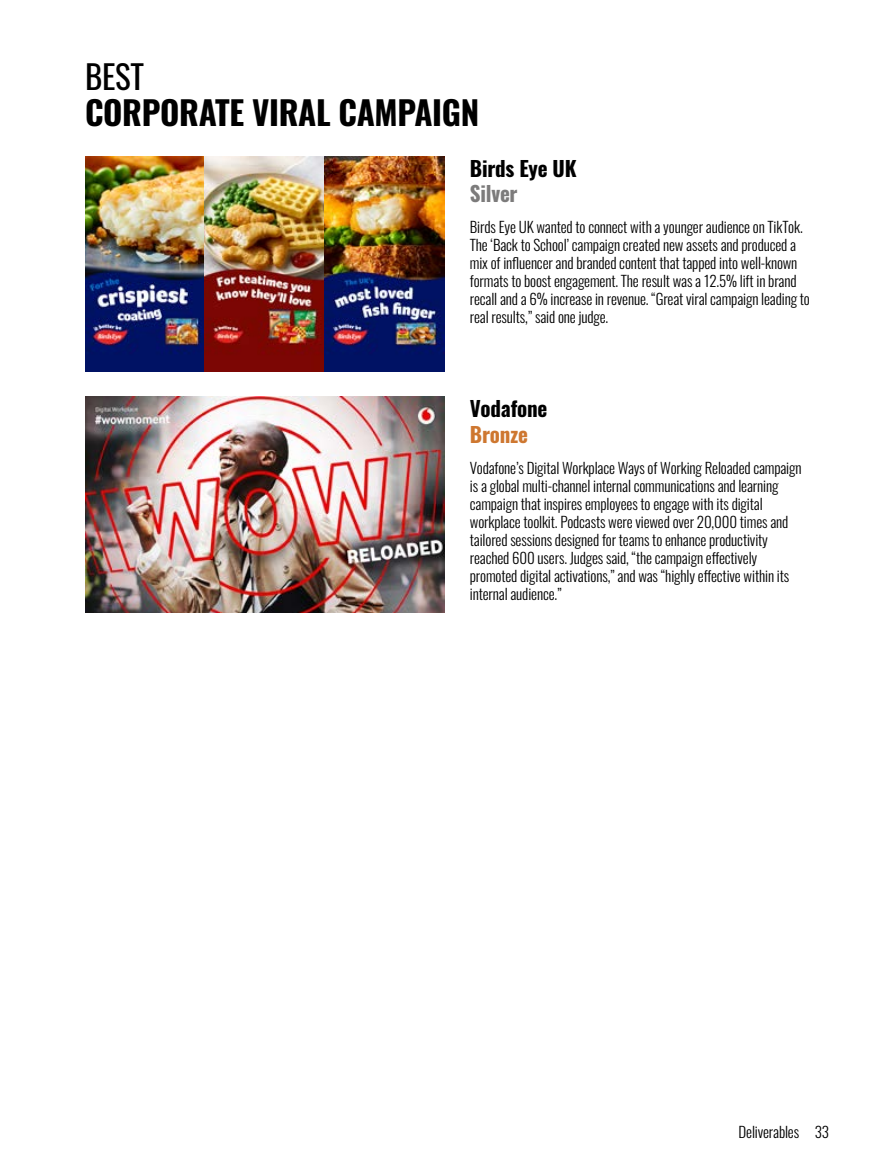
<style>
.page{position:relative;width:893px;height:1170px;background:#fff}
.page>*{position:absolute;margin:0;border:0;box-sizing:border-box;transform-origin:0 0}
.t1{font:700 33px "Oswald";letter-spacing:-.01em;color:#000}
.t2{font:33px "Oswald";color:#000}
.t3{font:700 21px "Oswald";letter-spacing:-.01em;color:#000}
.t4{font:700 21px "Oswald";letter-spacing:-.01em;color:#7c7b7b}
.t5{font:700 21px "Oswald";letter-spacing:-.01em;color:#ce7730}
.t6{font:300 15px/18px "Oswald";letter-spacing:-.01em;color:#000}
</style>
<div class="page">
<img style="left:85px;top:156px;width:359px;height:215px">
<img style="left:85px;top:397px;width:359px;height:215px">
<h1 class="t2" style="left:85px;top:48px;width:60px">BEST</h1>
<h1 class="t1" style="left:85px;top:96px;width:396px">CORPORATE VIRAL CAMPAIGN</h1>
<h2 class="t3" style="left:470px;top:157px;width:108px">Birds Eye UK</h2>
<h2 class="t4" style="left:470px;top:182px;width:49px">Silver</h2>
<p class="t6" style="left:470px;top:216px;width:342px">Birds Eye UK wanted to connect with a younger audience on TikTok.<br>The ‘Back to School’ campaign created new assets and produced a mix of influencer and branded content that tapped into well-known formats to boost engagement. The result was a 12.5% lift in brand recall and a 6% increase in revenue. “Great viral campaign leading to real results,” said one judge.</p>
<h2 class="t3" style="left:470px;top:398px;width:79px">Vodafone</h2>
<h2 class="t5" style="left:470px;top:423px;width:60px">Bronze</h2>
<p class="t6" style="left:470px;top:457px;width:333px">Vodafone’s Digital Workplace Ways of Working Reloaded campaign is a global multi-channel internal communications and learning campaign that inspires employees to engage with its digital workplace toolkit. Podcasts were viewed over 20,000 times and tailored sessions designed for teams to enhance productivity reached 600 users. Judges said, “the campaign effectively promoted digital activations,” and was “highly effective within its internal audience.”</p>
<p class="t6" style="left:739px;top:1121px;width:62px">Deliverables</p>
<p class="t6" style="left:815px;top:1121px;width:16px">33</p>
</div>
